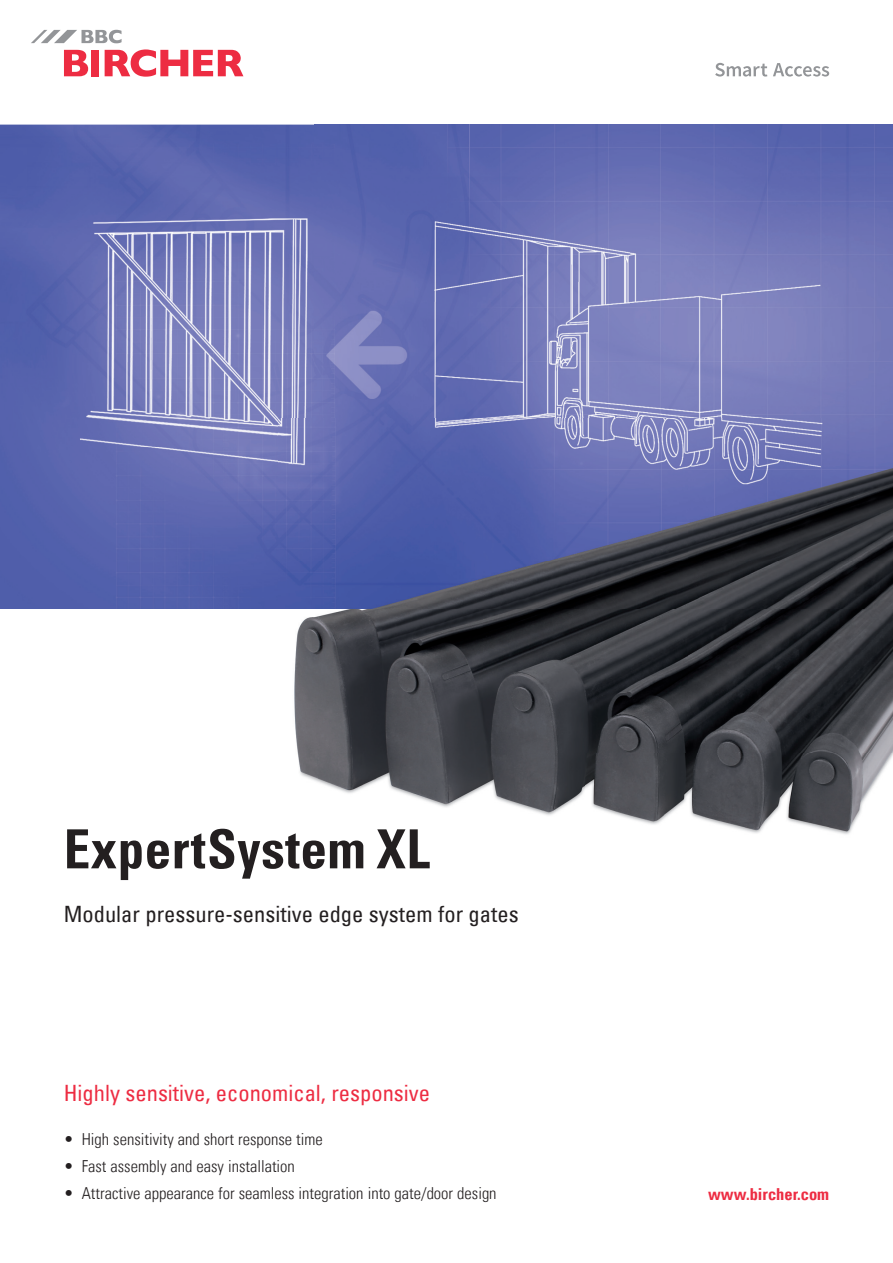
<style>
.page{position:relative;width:893px;height:1263px;background:#fff}
.page>*{position:absolute;margin:0;border:0;box-sizing:border-box;transform-origin:0 0}
.t1{font:54px "Univers Com 67 Bold Cond";letter-spacing:.01em;color:#231f20}
.t2{font:condensed 22.5px "Univers Com 57";color:#231f20}
.t3{font:condensed 22.5px "Univers Com 57";color:#ed2c42}
.t4{font:16.5px "Univers Com 47 Light Cond";color:#231f20}
.t5{font:16.5px "Univers Com 67 Bold Cond";color:#ed2c42}
</style>
<div class="page">
<img style="left:0;top:125px;width:315px;height:322px">
<img style="left:315px;top:125px;width:578px;height:294px">
<img style="left:0;top:447px;width:279px;height:162px">
<svg style="left:64px;top:50px;width:24px;height:26px"></svg>
<div style="left:91px;top:50px;width:8px;height:26px;background:#ed2c42"></div>
<svg style="left:105px;top:49px;width:138px;height:28px"></svg>
<svg style="left:31px;top:30px;width:91px;height:13px"></svg>
<svg style="left:715px;top:63px;width:52px;height:14px"></svg>
<svg style="left:773px;top:63px;width:56px;height:14px"></svg>
<img style="left:279px;top:419px;width:614px;height:416px">
<img style="left:279px;top:829px;width:151px;height:21px">
<h1 class="t1" style="left:64px;top:816px;width:368px">ExpertSystem XL</h1>
<h2 class="t2" style="left:64px;top:900px;width:456px">Modular pressure-sensitive edge system for gates</h2>
<h2 class="t3" style="left:64px;top:1078px;width:368px">Highly sensitive, economical, responsive</h2>
<p class="t4" style="left:64px;top:1129px;width:260px">• High sensitivity and short response time</p>
<p class="t4" style="left:64px;top:1156px;width:233px">• Fast assembly and easy installation</p>
<p class="t4" style="left:64px;top:1183px;width:434px">• Attractive appearance for seamless integration into gate/door design</p>
<p class="t5" style="left:708px;top:1183px;width:123px">www.bircher.com</p>
</div>
